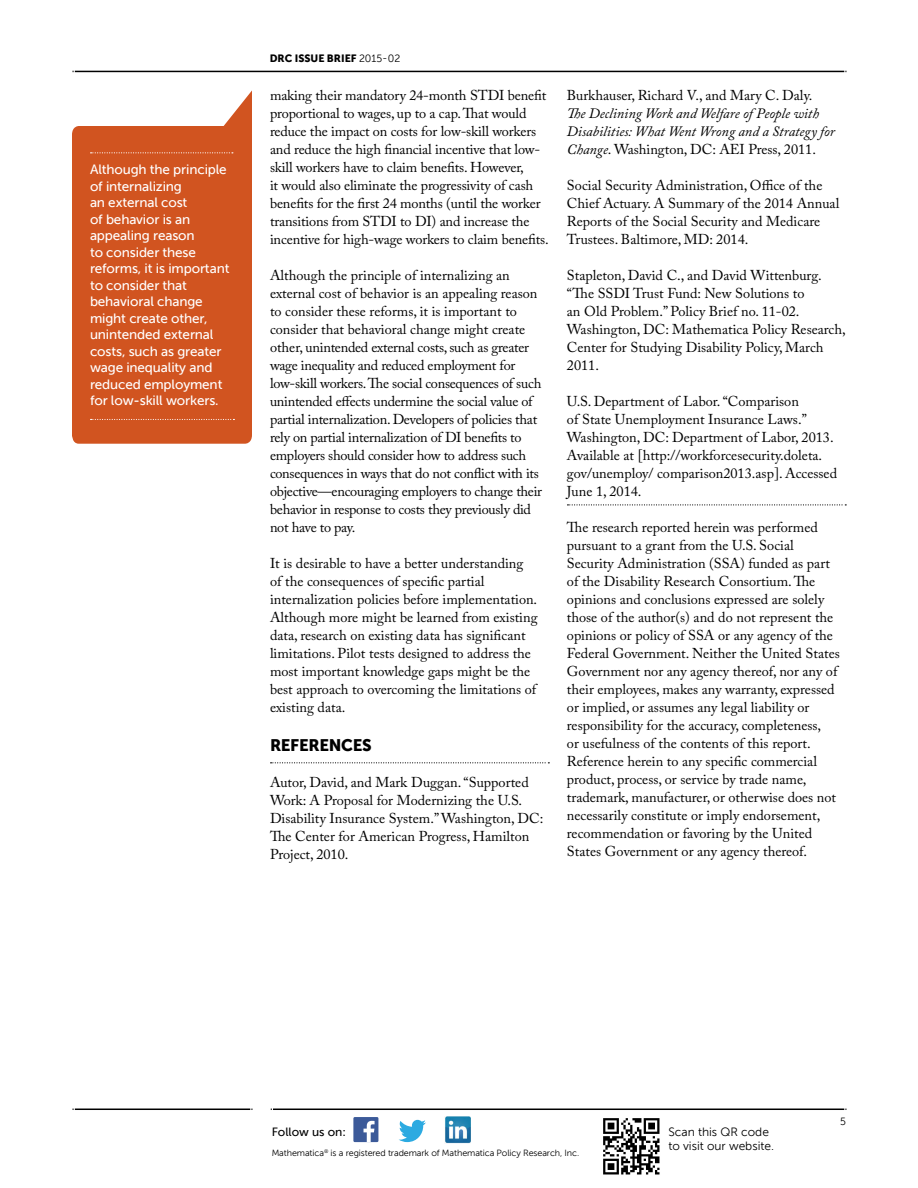
<style>
.page{position:relative;width:918px;height:1188px;background:#fff}
.page>*{position:absolute;margin:0;border:0;box-sizing:border-box;transform-origin:0 0}
.t1{font:16.5px "Museo Sans 900";letter-spacing:-.02em;color:#000}
.t2{font:14.25px/18px "Adobe Caslon Pro";color:#000}
.t3{font:14.25px/18px "Adobe Caslon Pro";letter-spacing:-.02em;color:#000}
.t4{font:italic 14.25px/18px "Adobe Caslon Pro";color:#000}
.t5{font:13.5px/16.5px "Museo Sans 500";letter-spacing:-.01em;color:#fff}
.t6{font:12px/13.5px "Museo Sans 300";color:#000}
.t7{font:12px "Museo Sans 500";color:#000}
.t8{font:10.5px "Museo Sans 900";color:#000}
.t9{font:10.5px "Museo Sans 300";color:#000}
.t10{font:9px "Museo Sans 300";letter-spacing:-.01em;color:#000}
.s1{font-family:"Museo Sans 300"}
.s2{font-style:normal}
</style>
<div class="page">
<hr style="left:273px;top:1109px;width:571px;height:1px;background:#000">
<hr style="left:75px;top:1109px;width:175px;height:1px;background:#000">
<hr style="left:75px;top:71px;width:769px;height:1px;background:#000">
<svg style="left:271px;top:762px;width:278px;height:1px"></svg>
<svg style="left:567px;top:504px;width:279px;height:1px"></svg>
<svg style="left:223px;top:90px;width:29px;height:36px"></svg>
<div style="left:72px;top:126px;width:180px;height:318px;background:#d15420"></div>
<svg style="left:91px;top:152px;width:142px;height:1px"></svg>
<svg style="left:91px;top:419px;width:143px;height:1px"></svg>
<div style="left:353px;top:1117px;width:25px;height:25px;background:#3c5a99"></div>
<svg style="left:364px;top:1121px;width:11px;height:21px"></svg>
<svg style="left:399px;top:1120px;width:27px;height:22px"></svg>
<img style="left:445px;top:1116px;width:26px;height:27px">
<img style="left:603px;top:1118px;width:57px;height:57px">
<p class="t5" style="left:90px;top:162px;width:141px">Although the principle of internalizing<br>an external cost<br>of behavior is an appealing reason<br>to consider these reforms, it is important to consider that behavioral change might create other, unintended external costs, such as greater wage inequality and reduced employment for low-skill workers.</p>
<p class="t8" style="left:270px;top:53px;width:132px">DRC ISSUE BRIEF <span class="s1">2015-02</span></p>
<p class="t2" style="left:270px;top:87px;width:280px">making their mandatory 24-month STDI benefit proportional to wages, up to a cap. That would reduce the impact on costs for low-skill workers and reduce the high financial incentive that low&shy;skill workers have to claim benefits. However,<br>it would also eliminate the progressivity of cash benefits for the first 24 months (until the worker transitions from STDI to DI) and increase the incentive for high-wage workers to claim benefits.</p>
<p class="t3" style="left:270px;top:267px;width:274px">Although the principle of internalizing an external cost of behavior is an appealing reason to consider these reforms, it is important to consider that behavioral change might create other, unintended external costs, such as greater wage inequality and reduced employment for low-skill workers. The social consequences of such unintended effects undermine the social value of partial internalization. Developers of policies that rely on partial internalization of DI benefits to employers should consider how to address such consequences in ways that do not conflict with its objective—encouraging employers to change their behavior in response to costs they previously did not have to pay.</p>
<p class="t2" style="left:270px;top:554px;width:269px">It is desirable to have a better understanding of the consequences of specific partial internalization policies before implementation.<br>Although more might be learned from existing data, research on existing data has significant limitations. Pilot tests designed to address the most important knowledge gaps might be the best approach to overcoming the limitations of existing data.</p>
<h2 class="t1" style="left:270px;top:736px;width:103px">REFERENCES</h2>
<p class="t2" style="left:270px;top:774px;width:275px">Autor, David, and Mark Duggan. “Supported Work: A Proposal for Modernizing the U.S.<br>Disability Insurance System.” Washington, DC:<br>The Center for American Progress, Hamilton Project, 2010.</p>
<p class="t4" style="left:567px;top:87px;width:270px"><span class="s2">Burkhauser, Richard V., and Mary C. Daly.<br></span>The Declining Work and Welfare of People with Disabilities: What Went Wrong and a Strategy for Change<span class="s2">. Washington, DC: AEI Press, 2011.</span></p>
<p class="t2" style="left:567px;top:177px;width:274px">Social Security Administration, Office of the Chief Actuary. A Summary of the 2014 Annual Reports of the Social Security and Medicare Trustees. Baltimore, MD: 2014.</p>
<p class="t2" style="left:567px;top:267px;width:280px">Stapleton, David C., and David Wittenburg. “The SSDI Trust Fund: New Solutions to<br>an Old Problem.” Policy Brief no. 11-02.<br>Washington, DC: Mathematica Policy Research, Center for Studying Disability Policy, March 2011.</p>
<p class="t2" style="left:567px;top:393px;width:272px">U.S. Department of Labor. “Comparison<br>of State Unemployment Insurance Laws.” Washington, DC: Department of Labor, 2013.<br>Available at [http://workforcesecurity.doleta. gov/unemploy/ comparison2013.asp]. Accessed June 1, 2014.</p>
<p class="t2" style="left:567px;top:519px;width:274px">The research reported herein was performed pursuant to a grant from the U.S. Social Security Administration (SSA) funded as part of the Disability Research Consortium. The opinions and conclusions expressed are solely those of the author(s) and do not represent the opinions or policy of SSA or any agency of the Federal Government. Neither the United States Government nor any agency thereof, nor any of their employees, makes any warranty, expressed or implied, or assumes any legal liability or responsibility for the accuracy, completeness,<br>or usefulness of the contents of this report.<br>Reference herein to any specific commercial product, process, or service by trade name, trademark, manufacturer, or otherwise does not necessarily constitute or imply endorsement, recommendation or favoring by the United States Government or any agency thereof.</p>
<p class="t7" style="left:272px;top:1126px;width:76px">Follow us on:</p>
<p class="t10" style="left:272px;top:1148px;width:309px">Mathematica<sup>®</sup> is a registered trademark of Mathematica Policy Research, Inc.</p>
<p class="t6" style="left:668px;top:1125px;width:107px">Scan this QR code to visit our website.</p>
<p class="t9" style="left:840px;top:1116px;width:7px">5</p>
</div>
